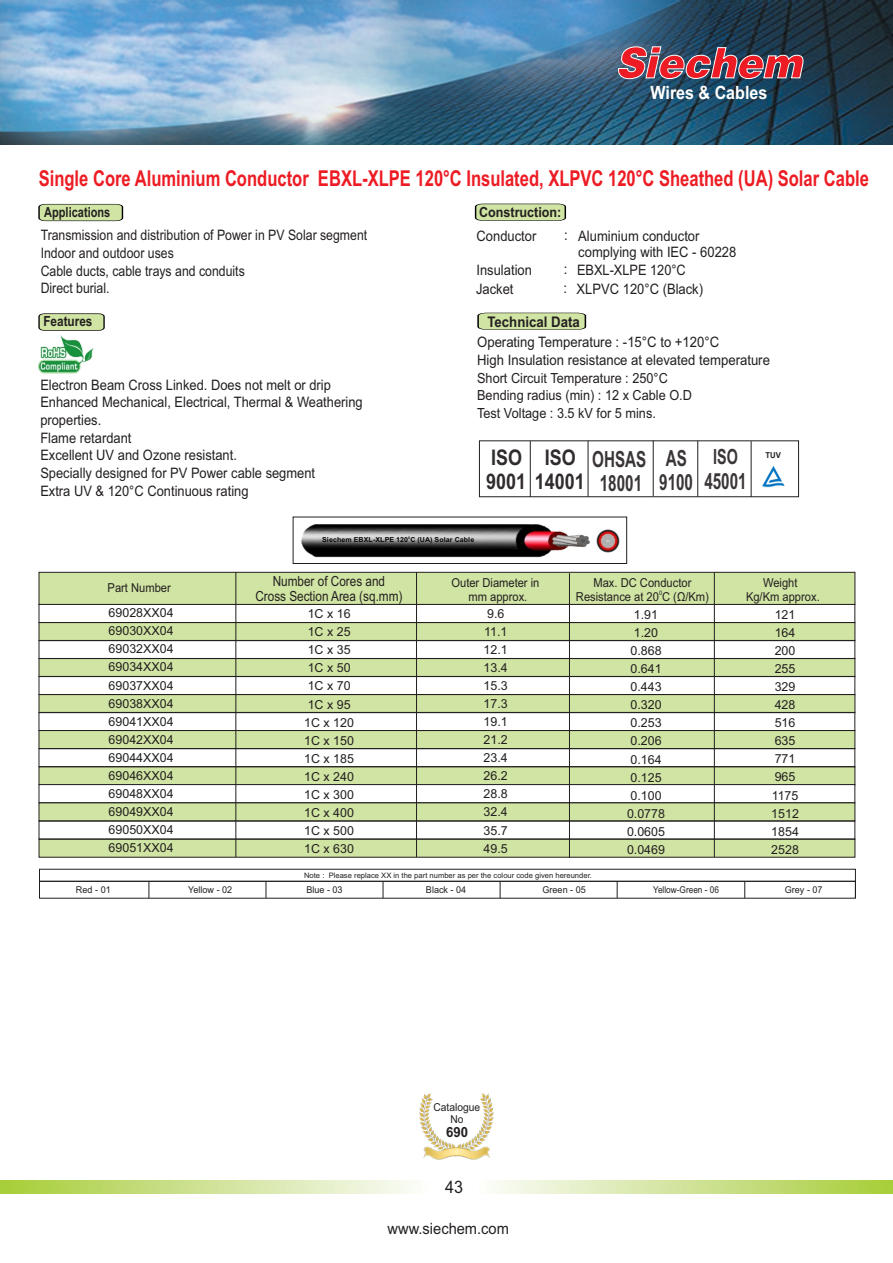
<style>
.page{position:relative;width:893px;height:1263px;background:#fff}
.page>*{position:absolute;margin:0;border:0;box-sizing:border-box;transform-origin:0 0}
.t1{font:700 22.2px/24.9px "Arial";color:#3a3537;text-align:center;scale:.69 1}
.t2{font:700 21.9px "Arial";color:#ed1c24;scale:.76 1}
.t3{font:700 21.6px/24px "Arial";color:#302c2d;scale:.83 1}
.t4{font:700 20.85px "Arial";color:#3a3537;scale:.69 1}
.t5{font:700 18.3px "Arial";color:#fff;scale:.88 1}
.t6{font:17.25px "Arial";color:#231f20;scale:.94 1}
.t7{font:15.6px "Arial";color:#231f20;scale:.94 1}
.t8{font:700 14.7px "Arial";color:#231f20;scale:.9 1}
.t9{font:14.4px/17.7px "Arial";color:#231f20;scale:.9 1}
.t10{font:14.4px/17.7px "Arial";color:#231f20;scale:.85 1}
.t11{font:14.4px/18px "Arial";color:#231f20;scale:.91 1}
.t12{font:14.4px "Arial";color:#231f20;scale:.89 1}
.t13{font:700 14.1px "Arial";color:#231f20;scale:.94 1}
.t14{font:13.95px/17.4px "Arial";color:#231f20;scale:.91 1}
.t15{font:13.95px/15.6px "Arial";color:#231f20;text-align:center;scale:.84 1}
.t16{font:700 13.95px "Arial";color:#231f20;scale:.9 1}
.t17{font:700 13.95px "Arial";color:#231f20;scale:.79 1}
.t18{font:700 13.95px "Arial";color:#231f20;scale:.85 1}
.t19{font:12.45px/18.1px "Arial";color:#231f20}
.t20{font:12.3px/13.8px "Arial";color:#231f20;text-align:center;scale:.9 1}
.t21{font:10.95px/12.1px "Arial";color:#231f20;text-align:center;scale:.94 1}
.t22{font:9.45px "Arial";color:#231f20}
.t23{font:9.45px "Arial";color:#231f20;scale:.88 1}
.t24{font:700 8.1px "Arial";color:#231f20;scale:.95 1}
.t25{font:7.5px "Arial";color:#231f20}
.t26{font:700 6.9px "Arial";letter-spacing:.015em;color:#030505}
.t27{font:6.15px "Arial";color:#231f20;scale:.9 1}
.t28{font:700 3.45px "Arial";color:#030505}
</style>
<div class="page">
<div style="left:293px;top:517px;width:334px;height:47px;border:1px solid #231f20"></div>
<img style="left:301px;top:525px;width:288px;height:32px">
<img style="left:0;top:0;width:893px;height:144px">
<svg style="left:618px;top:15px;width:186px;height:83px"></svg>
<svg style="left:38px;top:622px;width:818px;height:19px"></svg>
<svg style="left:38px;top:658px;width:818px;height:19px"></svg>
<svg style="left:38px;top:694px;width:818px;height:19px"></svg>
<div style="left:38px;top:730px;width:818px;height:19px;background:#d0e4a3"></div>
<div style="left:39px;top:604px;width:816px;height:19px;border:1px solid #231f20"></div>
<div style="left:39px;top:640px;width:816px;height:19px;border:1px solid #231f20"></div>
<div style="left:39px;top:676px;width:816px;height:19px;border:1px solid #231f20"></div>
<div style="left:39px;top:712px;width:816px;height:19px;border:1px solid #231f20"></div>
<div style="left:39px;top:748px;width:816px;height:19px;border:1px solid #231f20"></div>
<svg style="left:38px;top:571px;width:818px;height:34px"></svg>
<svg style="left:492px;top:1180px;width:401px;height:13px"></svg>
<svg style="left:0;top:1180px;width:415px;height:13px"></svg>
<img style="left:419px;top:1093px;width:75px;height:67px">
<img style="left:596px;top:530px;width:24px;height:22px">
<svg style="left:149px;top:882px;width:1px;height:16px"></svg>
<svg style="left:266px;top:882px;width:1px;height:16px"></svg>
<svg style="left:383px;top:882px;width:1px;height:16px"></svg>
<svg style="left:500px;top:882px;width:1px;height:16px"></svg>
<svg style="left:617px;top:882px;width:1px;height:16px"></svg>
<svg style="left:744px;top:882px;width:1px;height:16px"></svg>
<svg style="left:855px;top:882px;width:1px;height:16px"></svg>
<div style="left:39px;top:869px;width:817px;height:13px;border:1px solid #231f20"></div>
<svg style="left:38px;top:766px;width:818px;height:56px"></svg>
<svg style="left:38px;top:838px;width:818px;height:20px"></svg>
<div style="left:39px;top:821px;width:816px;height:18px;border:1px solid #231f20"></div>
<hr style="left:235px;top:572px;width:1px;height:285px;background:#231f20">
<hr style="left:416px;top:572px;width:1px;height:285px;background:#231f20">
<hr style="left:569px;top:573px;width:1px;height:285px;background:#231f20">
<hr style="left:714px;top:572px;width:1px;height:285px;background:#231f20">
<svg style="left:477px;top:313px;width:109px;height:17px"></svg>
<svg style="left:475px;top:204px;width:91px;height:17px"></svg>
<svg style="left:38px;top:204px;width:85px;height:17px"></svg>
<svg style="left:38px;top:313px;width:67px;height:18px"></svg>
<img style="left:39px;top:336px;width:54px;height:37px">
<hr style="left:530px;top:441px;width:1px;height:56px;background:#231f20">
<hr style="left:588px;top:441px;width:1px;height:56px;background:#231f20">
<hr style="left:653px;top:440px;width:1px;height:56px;background:#231f20">
<hr style="left:697px;top:441px;width:1px;height:56px;background:#231f20">
<hr style="left:751px;top:441px;width:1px;height:56px;background:#231f20">
<img style="left:762px;top:465px;width:23px;height:23px">
<div style="left:479px;top:441px;width:320px;height:56px;border:1px solid #231f20"></div>
<h3 class="t5" style="left:651px;top:86px;width:134px">Wires &amp; Cables</h3>
<h2 class="t2" style="left:39px;top:170px;width:1094px">Single Core Aluminium Conductor EBXL-XLPE 120°C Insulated, XLPVC 120°C Sheathed (UA) Solar Cable</h2>
<p class="t17" style="left:44px;top:207px;width:85px">Applications</p>
<p class="t10" style="left:41px;top:228px;width:386px">Transmission and distribution of Power in PV Solar segment Indoor and outdoor uses<br>Cable ducts, cable trays and conduits<br>Direct burial.</p>
<p class="t18" style="left:43px;top:316px;width:59px">Features</p>
<p class="t9" style="left:40px;top:377px;width:360px">Electron Beam Cross Linked. Does not melt or drip Enhanced Mechanical, Electrical, Thermal &amp; Weathering properties.<br>Flame retardant<br>Excellent UV and Ozone resistant.<br>Specially designed for PV Power cable segment<br>Extra UV &amp; 120°C Continuous rating</p>
<p class="t16" style="left:479px;top:207px;width:93px">Construction:</p>
<p class="t9" style="left:476px;top:228px;width:68px">Conductor</p>
<p class="t9" style="left:476px;top:262px;width:64px;line-height:18.8px">Insulation<br>Jacket</p>
<p class="t9" style="left:564px;top:227px;width:6px">:</p>
<p class="t9" style="left:564px;top:261px;width:6px;line-height:18.8px">: :</p>
<p class="t9" style="left:578px;top:229px;width:177px;line-height:16px">Aluminium conductor complying with IEC - 60228</p>
<p class="t9" style="left:577px;top:281px;width:142px">XLPVC 120°C (Black)</p>
<p class="t12" style="left:577px;top:265px;width:124px">EBXL-XLPE 120°C</p>
<p class="t8" style="left:487px;top:316px;width:104px">Technical Data</p>
<p class="t11" style="left:477px;top:334px;width:323px">Operating Temperature : -15°C to +120°C<br>High Insulation resistance at elevated temperature</p>
<p class="t14" style="left:477px;top:371px;width:238px">Short Circuit Temperature : 250°C<br>Bending radius (min) : 12 x Cable O.D<br>Test Voltage : 3.5 kV for 5 mins.</p>
<h3 class="t3" style="left:545px;top:447px;width:39px">ISO</h3>
<h3 class="t3" style="left:486px;top:447px;width:120px">ISO<br>9001 14001</h3>
<h1 class="t1" style="left:592px;top:448px;width:80px">OHSAS<br>18001</h1>
<h1 class="t1" style="left:659px;top:447px;width:51px;text-align:left">AS<br>9100</h1>
<h3 class="t4" style="left:713px;top:449px;width:37px">ISO</h3>
<h1 class="t1" style="left:704px;top:471px;width:63px">45001</h1>
<p class="t24" style="left:765px;top:452px;width:18px">TUV</p>
<p class="t28" style="left:408px;top:536px;width:3px">0</p>
<p class="t26" style="left:322px;top:537px;width:154px">Siechem EBXL-XLPE 120 C (UA) Solar Cable</p>
<p class="t15" style="left:255px;top:574px;width:177px">Number of Cores and<br>Cross Section Area (sq.mm)</p>
<p class="t20" style="left:108px;top:582px;width:72px">Part Number</p>
<p class="t20" style="left:451px;top:577px;width:99px">Outer Diameter in mm approx.</p>
<p class="t20" style="left:593px;top:577px;width:110px">Max. DC Conductor</p>
<p class="t27" style="left:659px;top:590px;width:5px">0</p>
<p class="t20" style="left:576px;top:591px;width:149px">Resistance at 20 C (Ω/Km)</p>
<p class="t20" style="left:746px;top:577px;width:83px">Weight<br>Kg/Km approx.</p>
<p class="t19" style="left:109px;top:605px;width:67px;text-align:justify">69028XX04<br>69030XX04<br>69032XX04<br>69034XX04<br>69037XX04<br>69038XX04<br>69041XX04<br>69042XX04<br>69044XX04<br>69046XX04<br>69048XX04<br>69049XX04<br>69050XX04<br>69051XX04</p>
<p class="t19" style="left:304px;top:606px;width:51px">1C x 16<br>1C x 25<br>1C x 35<br>1C x 50<br>1C x 70<br>1C x 95<br>1C x 120<br>1C x 150<br>1C x 185<br>1C x 240<br>1C x 300<br>1C x 400<br>1C x 500<br>1C x 630</p>
<p class="t19" style="left:484px;top:605px;width:26px">9.6<br>11.1<br>12.1<br>13.4<br>15.3<br>17.3<br>19.1<br>21.2<br>23.4<br>26.2<br>28.8<br>32.4<br>35.7<br>49.5</p>
<p class="t19" style="left:771px;top:606px;width:29px">121<br>164<br>200<br>255<br>329<br>428<br>516<br>635<br>771<br>965<br>1175<br>1512<br>1854<br>2528</p>
<p class="t19" style="left:627px;top:607px;width:40px;text-align:center">1.91<br>1.20<br>0.868<br>0.641<br>0.443<br>0.320<br>0.253<br>0.206<br>0.164<br>0.125<br>0.100<br>0.0778<br>0.0605<br>0.0469</p>
<p class="t25" style="left:304px;top:873px;width:289px">Note : Please replace XX in the part number as per the colour code given hereunder.</p>
<p class="t22" style="left:76px;top:886px;width:36px">Red - 01</p>
<p class="t22" style="left:188px;top:886px;width:46px">Yellow - 02</p>
<p class="t22" style="left:306px;top:886px;width:38px">Blue - 03</p>
<p class="t22" style="left:426px;top:886px;width:42px">Black - 04</p>
<p class="t22" style="left:542px;top:886px;width:45px">Green - 05</p>
<p class="t23" style="left:653px;top:886px;width:76px">Yellow-Green - 06</p>
<p class="t22" style="left:785px;top:886px;width:39px">Grey - 07</p>
<p class="t21" style="left:433px;top:1102px;width:51px">Catalogue<br>No</p>
<p class="t13" style="left:446px;top:1126px;width:25px">690</p>
<h3 class="t6" style="left:445px;top:1180px;width:21px">43</h3>
<p class="t7" style="left:388px;top:1222px;width:131px">www.siechem.com</p>
</div>
